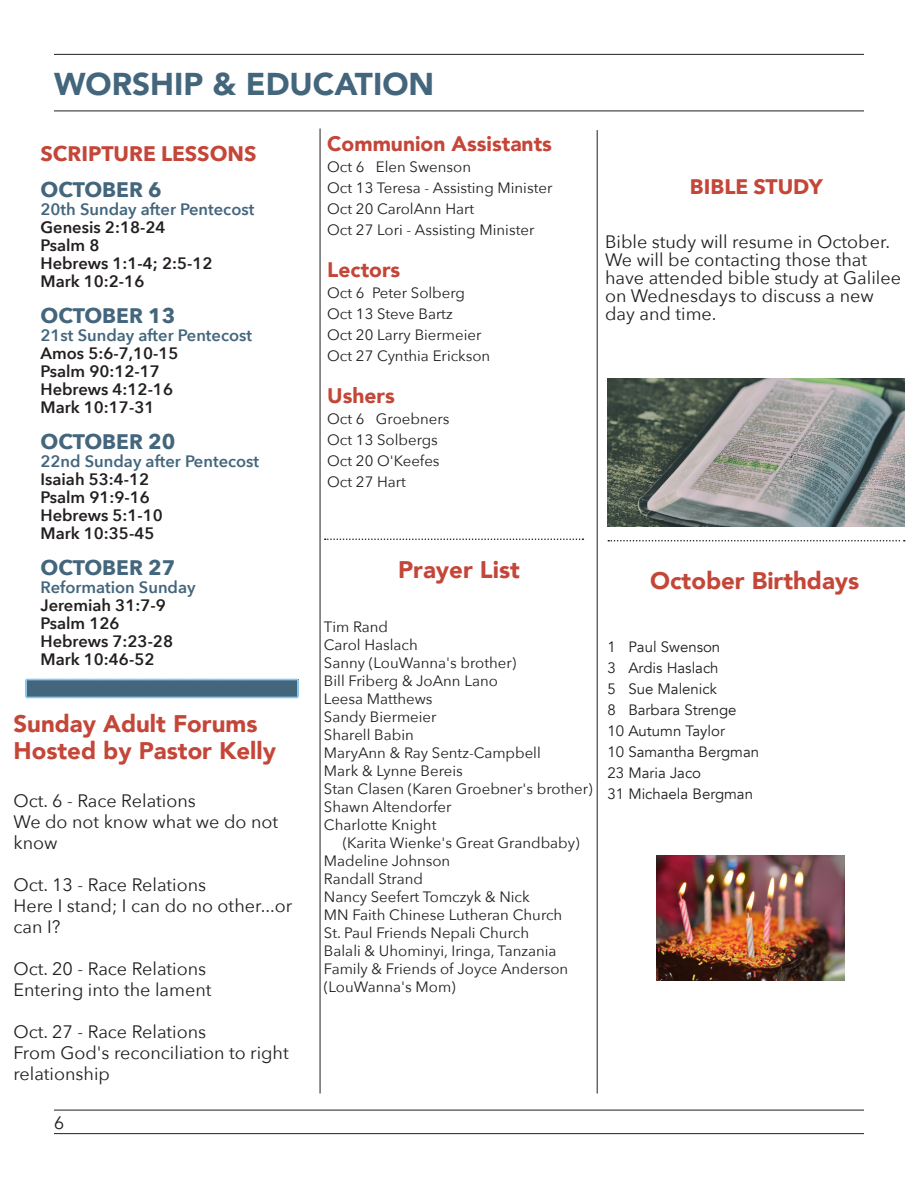
<style>
.page{position:relative;width:918px;height:1188px;background:#fff}
.page>*{position:absolute;margin:0;border:0;box-sizing:border-box;transform-origin:0 0}
.t1{font:900 31.5px "Avenir";color:#43667d}
.p1{font:900 24px "Avenir";color:#c44638}
.t2{font:700 21px "Avenir Next";color:#43667d}
.t3{font:900 21px "Avenir";color:#c44638}
.t4{font:700 21px "Avenir Next";color:#c44638}
.p1-2{font:18px/18px "Avenir Next";color:#231f20}
.t5{font:18px "Avenir";color:#231f20}
.t6{font:600 16.5px "Avenir Next";color:#231f20}
.t7{font:600 16.5px "Avenir Next";color:#43667d}
.t8{font:15px/18px "Avenir Next";color:#231f20}
.p1-3{font:15px "Avenir";color:#231f20}
</style>
<div class="page">
<hr style="left:54px;top:1110px;width:810px;height:1px;background:#231f20">
<hr style="left:54px;top:1133px;width:810px;height:1px;background:#231f20">
<hr style="left:54px;top:54px;width:810px;height:1px;background:#231f20">
<hr style="left:54px;top:111px;width:810px;height:1px;background:#231f20">
<hr style="left:320px;top:129px;width:1px;height:964px;background:#231f20">
<hr style="left:597px;top:130px;width:1px;height:964px;background:#231f20">
<svg style="left:608px;top:540px;width:297px;height:2px"></svg>
<svg style="left:325px;top:538px;width:258px;height:2px"></svg>
<img style="left:656px;top:856px;width:188px;height:125px">
<img style="left:608px;top:378px;width:296px;height:148px">
<svg style="left:25px;top:678px;width:274px;height:21px;background:#5b8098"></svg>
<p class="t1" style="left:54px;top:57px;width:382px">WORSHIP &amp; EDUCATION</p>
<p class="t4" style="left:40px;top:135px;width:218px">SCRIPTURE LESSONS</p>
<p class="t2" style="left:40px;top:171px;width:123px">OCTOBER 6</p>
<p class="t7" style="left:40px;top:195px;width:215px">20th Sunday after Pentecost</p>
<p class="t6" style="left:40px;top:213px;width:127px">Genesis 2:18-24</p>
<p class="t6" style="left:40px;top:231px;width:60px">Psalm 8</p>
<p class="t6" style="left:40px;top:249px;width:174px">Hebrews 1:1-4; 2:5-12</p>
<p class="t6" style="left:40px;top:267px;width:105px">Mark 10:2-16</p>
<p class="t2" style="left:40px;top:297px;width:136px">OCTOBER 13</p>
<p class="t7" style="left:40px;top:321px;width:213px">21st Sunday after Pentecost</p>
<p class="t6" style="left:40px;top:339px;width:140px">Amos 5:6-7,10-15</p>
<p class="t6" style="left:40px;top:357px;width:121px">Psalm 90:12-17</p>
<p class="t6" style="left:40px;top:375px;width:134px">Hebrews 4:12-16</p>
<p class="t6" style="left:40px;top:393px;width:115px">Mark 10:17-31</p>
<p class="t2" style="left:40px;top:423px;width:136px">OCTOBER 20</p>
<p class="t7" style="left:40px;top:447px;width:220px">22nd Sunday after Pentecost</p>
<p class="t6" style="left:40px;top:465px;width:110px">Isaiah 53:4-12</p>
<p class="t6" style="left:40px;top:483px;width:111px">Psalm 91:9-16</p>
<p class="t6" style="left:40px;top:501px;width:124px">Hebrews 5:1-10</p>
<p class="t6" style="left:40px;top:519px;width:115px">Mark 10:35-45</p>
<p class="t2" style="left:40px;top:549px;width:136px">OCTOBER 27</p>
<p class="t7" style="left:40px;top:573px;width:157px">Reformation Sunday</p>
<p class="t6" style="left:40px;top:591px;width:127px">Jeremiah 31:7-9</p>
<p class="t6" style="left:40px;top:609px;width:81px">Psalm 126</p>
<p class="t6" style="left:40px;top:627px;width:134px">Hebrews 7:23-28</p>
<p class="t6" style="left:40px;top:645px;width:115px">Mark 10:46-52</p>
<p class="p1" style="left:14px;top:704px;width:245px">Sunday Adult Forums</p>
<p class="p1" style="left:14px;top:731px;width:264px">Hosted by Pastor Kelly</p>
<p class="p1-2" style="left:14px;top:791px;width:184px">Oct. 6 - Race Relations</p>
<p class="p1-2" style="left:14px;top:811px;width:266px;line-height:21px">We do not know what we do not know</p>
<p class="p1-2" style="left:14px;top:875px;width:194px">Oct. 13 - Race Relations</p>
<p class="p1-2" style="left:14px;top:895px;width:280px;line-height:21px">Here I stand; I can do no other...or can I?</p>
<p class="p1-2" style="left:14px;top:959px;width:194px">Oct. 20 - Race Relations</p>
<p class="p1-2" style="left:14px;top:980px;width:200px">Entering into the lament</p>
<p class="p1-2" style="left:14px;top:1022px;width:194px">Oct. 27 - Race Relations</p>
<p class="p1-2" style="left:14px;top:1042px;width:277px;line-height:21px">From God's reconciliation to right relationship</p>
<p class="t5" style="left:54px;top:1112px;width:12px">6</p>
<p class="t3" style="left:327px;top:126px;width:226px">Communion Assistants</p>
<p class="t8" style="left:327px;top:157px;width:145px">Oct 6 Elen Swenson</p>
<p class="t8" style="left:327px;top:178px;width:227px">Oct 13 Teresa - Assisting Minister</p>
<p class="t8" style="left:327px;top:199px;width:148px">Oct 20 CarolAnn Hart</p>
<p class="t8" style="left:327px;top:220px;width:209px">Oct 27 Lori - Assisting Minister</p>
<p class="t3" style="left:327px;top:252px;width:75px">Lectors</p>
<p class="t8" style="left:327px;top:283px;width:139px">Oct 6 Peter Solberg</p>
<p class="t8" style="left:327px;top:304px;width:127px">Oct 13 Steve Bartz</p>
<p class="t8" style="left:327px;top:325px;width:156px">Oct 20 Larry Biermeier</p>
<p class="t8" style="left:327px;top:346px;width:165px">Oct 27 Cynthia Erickson</p>
<p class="t3" style="left:327px;top:378px;width:69px">Ushers</p>
<p class="t8" style="left:327px;top:409px;width:124px">Oct 6 Groebners</p>
<p class="t8" style="left:327px;top:430px;width:112px">Oct 13 Solbergs</p>
<p class="t8" style="left:327px;top:451px;width:114px">Oct 20 O'Keefes</p>
<p class="t8" style="left:327px;top:472px;width:80px">Oct 27 Hart</p>
<p class="t4" style="left:690px;top:168px;width:135px">BIBLE STUDY</p>
<p class="p1-2" style="left:605px;top:231px;width:297px">Bible study will resume in October.<br>We will be contacting those that have attended bible study at Galilee on Wednesdays to discuss a new day and time.</p>
<p class="p1" style="left:398px;top:549px;width:123px">Prayer List</p>
<p class="t8" style="left:324px;top:617px;width:66px">Tim Rand</p>
<p class="t8" style="left:324px;top:635px;width:95px">Carol Haslach</p>
<p class="t8" style="left:324px;top:653px;width:194px">Sanny (LouWanna's brother)</p>
<p class="t8" style="left:324px;top:671px;width:175px">Bill Friberg &amp; JoAnn Lano</p>
<p class="t8" style="left:324px;top:689px;width:110px">Leesa Matthews</p>
<p class="t8" style="left:324px;top:707px;width:114px">Sandy Biermeier</p>
<p class="t8" style="left:324px;top:725px;width:91px">Sharell Babin</p>
<p class="t8" style="left:324px;top:743px;width:218px">MaryAnn &amp; Ray Sentz-Campbell</p>
<p class="t8" style="left:324px;top:761px;width:140px">Mark &amp; Lynne Bereis</p>
<p class="t8" style="left:324px;top:779px;width:270px">Stan Clasen (Karen Groebner's brother)</p>
<p class="t8" style="left:324px;top:797px;width:129px">Shawn Altendorfer</p>
<p class="t8" style="left:324px;top:815px;width:114px">Charlotte Knight</p>
<p class="t8" style="left:343px;top:833px;width:238px">(Karita Wienke's Great Grandbaby)</p>
<p class="t8" style="left:324px;top:851px;width:128px">Madeline Johnson</p>
<p class="t8" style="left:324px;top:869px;width:101px">Randall Strand</p>
<p class="t8" style="left:324px;top:887px;width:207px">Nancy Seefert Tomczyk &amp; Nick</p>
<p class="t8" style="left:324px;top:905px;width:240px">MN Faith Chinese Lutheran Church</p>
<p class="t8" style="left:324px;top:923px;width:207px">St. Paul Friends Nepali Church</p>
<p class="t8" style="left:324px;top:941px;width:234px">Balali &amp; Uhominyi, Iringa, Tanzania</p>
<p class="t8" style="left:324px;top:959px;width:246px">Family &amp; Friends of Joyce Anderson (LouWanna's Mom)</p>
<p class="p1" style="left:650px;top:560px;width:211px">October Birthdays</p>
<p class="p1-3" style="left:608px;top:637px;width:114px">1 Paul Swenson</p>
<p class="p1-3" style="left:608px;top:658px;width:113px">3 Ardis Haslach</p>
<p class="p1-3" style="left:608px;top:679px;width:111px">5 Sue Malenick</p>
<p class="p1-3" style="left:608px;top:700px;width:131px">8 Barbara Strenge</p>
<p class="p1-3" style="left:608px;top:721px;width:119px">10 Autumn Taylor</p>
<p class="p1-3" style="left:608px;top:742px;width:153px">10 Samantha Bergman</p>
<p class="p1-3" style="left:608px;top:763px;width:95px">23 Maria Jaco</p>
<p class="p1-3" style="left:608px;top:784px;width:147px">31 Michaela Bergman</p>
</div>
